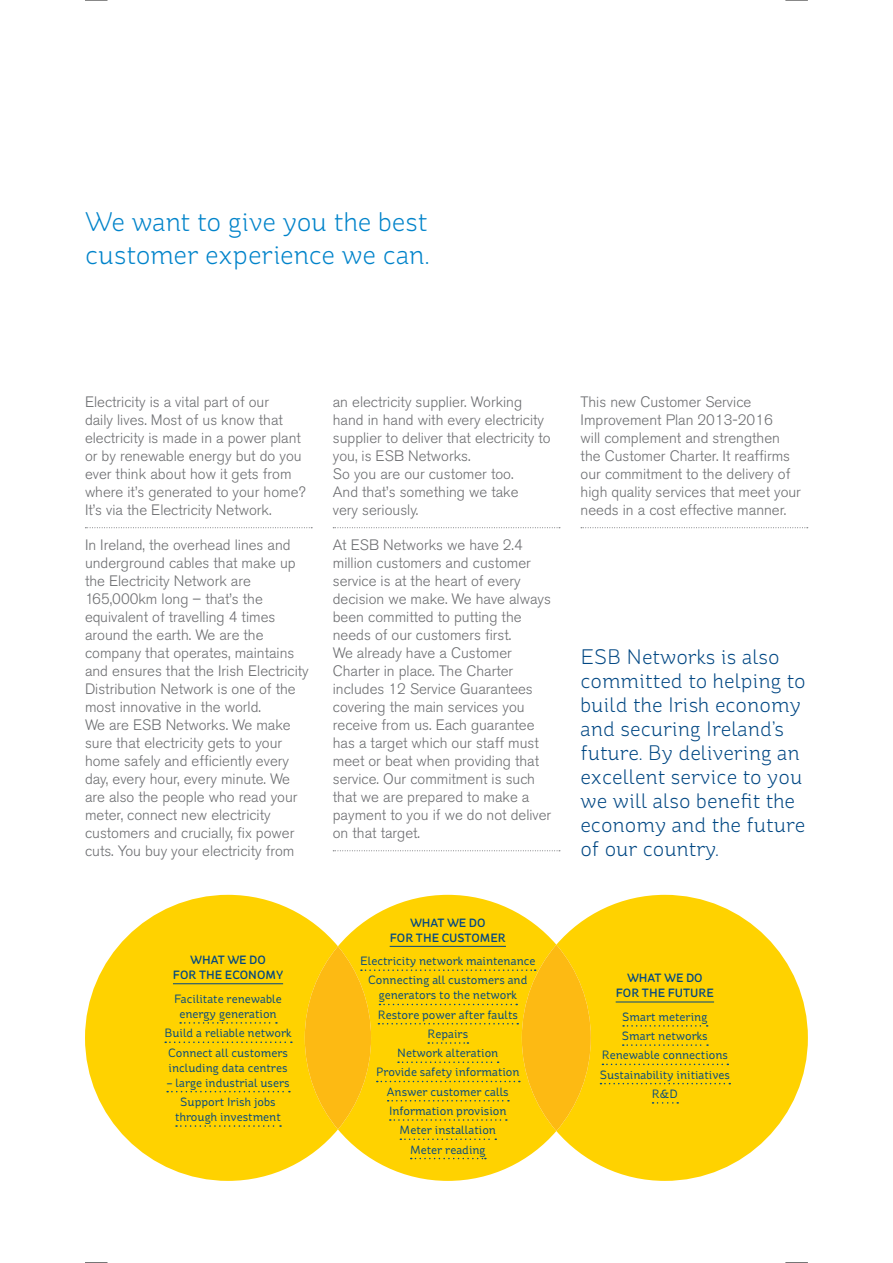
<style>
.page{position:relative;width:893px;height:1263px;background:#fff}
.page>*{position:absolute;margin:0;border:0;box-sizing:border-box;transform-origin:0 0}
.t1{font:300 27px/33px "St Ryde";letter-spacing:-.01em;color:#0083ca}
.t2{font:300 21px/24px "St Ryde";color:#004783}
.t3{font:300 15px/18px "Akzidenz Grotesk BE";color:#6d6e71}
.t4{font:12px/19.2px "St Ryde";color:#004783;text-align:center}
.t5{font:500 12px/15px "St Ryde";color:#004783;text-align:center}
</style>
<div class="page">
<svg style="left:85px;top:0;width:23px;height:1px"></svg>
<svg style="left:85px;top:1262px;width:23px;height:1px"></svg>
<svg style="left:85px;top:895px;width:253px;height:286px;fill:#ffd200"></svg>
<hr style="left:173px;top:983px;width:110px;height:1px;background:#004783">
<svg style="left:180px;top:1022px;width:97px;height:2px"></svg>
<svg style="left:165px;top:1041px;width:127px;height:2px"></svg>
<svg style="left:167px;top:1091px;width:123px;height:1px"></svg>
<svg style="left:176px;top:1125px;width:105px;height:2px"></svg>
<svg style="left:85px;top:527px;width:227px;height:1px"></svg>
<svg style="left:333px;top:527px;width:227px;height:1px"></svg>
<svg style="left:333px;top:850px;width:227px;height:1px"></svg>
<svg style="left:581px;top:527px;width:227px;height:1px"></svg>
<svg style="left:338px;top:895px;width:218px;height:286px;background:#fed722"></svg>
<div style="left:305px;top:946px;width:66px;height:183px;background:#fdba13;border-radius:50%"></div>
<svg style="left:556px;top:895px;width:252px;height:286px;fill:#ffd200"></svg>
<div style="left:522px;top:945px;width:69px;height:186px;background:#fdba13;border-radius:50%"></div>
<hr style="left:390px;top:946px;width:116px;height:1px;background:#004783">
<svg style="left:361px;top:969px;width:175px;height:2px"></svg>
<svg style="left:379px;top:1004px;width:138px;height:1px"></svg>
<svg style="left:378px;top:1023px;width:140px;height:1px"></svg>
<svg style="left:428px;top:1042px;width:40px;height:2px"></svg>
<svg style="left:398px;top:1061px;width:101px;height:2px"></svg>
<svg style="left:377px;top:1081px;width:143px;height:1px"></svg>
<svg style="left:388px;top:1100px;width:121px;height:1px"></svg>
<svg style="left:390px;top:1119px;width:117px;height:2px"></svg>
<svg style="left:400px;top:1138px;width:96px;height:2px"></svg>
<svg style="left:411px;top:1158px;width:75px;height:1px"></svg>
<hr style="left:616px;top:1001px;width:98px;height:1px;background:#004783">
<svg style="left:623px;top:1025px;width:85px;height:1px"></svg>
<svg style="left:623px;top:1044px;width:85px;height:2px"></svg>
<svg style="left:602px;top:1064px;width:126px;height:1px"></svg>
<svg style="left:600px;top:1083px;width:130px;height:1px"></svg>
<svg style="left:652px;top:1102px;width:26px;height:2px"></svg>
<svg style="left:785px;top:0;width:23px;height:1px"></svg>
<svg style="left:785px;top:1262px;width:23px;height:1px"></svg>
<h1 class="t1" style="left:85px;top:206px;width:346px">We want to give you the best customer experience we can.</h1>
<p class="t3" style="left:85px;top:393px;width:222px">Electricity is a vital part of our<br>daily lives. Most of us know that electricity is made in a power plant or by renewable energy but do you ever think about how it gets from where it’s generated to your home?<br>It’s via the Electricity Network.</p>
<p class="t3" style="left:85px;top:536px;width:225px">In Ireland, the overhead lines and underground cables that make up the Electricity Network are<br>165,000km long – that’s the equivalent of travelling 4 times around the earth. We are the company that operates, maintains and ensures that the Irish Electricity<br>Distribution Network is one of the most innovative in the world.<br>We are ESB Networks. We make sure that electricity gets to your home safely and efficiently every day, every hour, every minute. We are also the people who read your meter, connect new electricity customers and crucially, fix power cuts. You buy your electricity from</p>
<p class="t5" style="left:173px;top:953px;width:112px">WHAT WE DO<br>FOR THE ECONOMY</p>
<p class="t4" style="left:174px;top:991px;width:109px;line-height:15px">facilitate renewable energy generation</p>
<p class="t4" style="left:164px;top:1023px;width:129px">Build a reliable network connect all customers</p>
<p class="t4" style="left:169px;top:1058px;width:120px">including data centres</p>
<p class="t4" style="left:166px;top:1073px;width:125px">– large industrial users<br>Support Irish jobs</p>
<p class="t4" style="left:175px;top:1107px;width:107px">through investment</p>
<p class="t3" style="left:333px;top:393px;width:219px">an electricity supplier. Working hand in hand with every electricity supplier to deliver that electricity to you, is ESB Networks.<br>So you are our customer too.<br>And that’s something we take<br>very seriously.</p>
<p class="t3" style="left:333px;top:536px;width:220px">At ESB Networks we have 2.4 million customers and customer service is at the heart of every decision we make. We have always been committed to putting the needs of our customers first.<br>We already have a Customer<br>Charter in place. The Charter includes 12 Service Guarantees covering the main services you receive from us. Each guarantee has a target which our staff must meet or beat when providing that service. Our commitment is such that we are prepared to make a payment to you if we do not deliver on that target.</p>
<p class="t5" style="left:390px;top:915px;width:118px">WHAT WE DO<br>FOR THE CUSTOMER</p>
<p class="t4" style="left:360px;top:951px;width:177px">Electricity network maintenance connecting all customers and</p>
<p class="t4" style="left:376px;top:986px;width:145px">generators to the network restore power after faults repairs<br>network alteration<br>Provide safety information answer customer calls<br>Information provision meter installation<br>meter reading</p>
<p class="t3" style="left:581px;top:393px;width:222px">This new Customer Service<br>Improvement Plan 2013-2016<br>will complement and strengthen the Customer Charter. It reaffirms our commitment to the delivery of high quality services that meet your needs in a cost effective manner.</p>
<h2 class="t2" style="left:580px;top:644px;width:227px">ESB Networks is also committed to helping to build the Irish economy and securing Ireland’s future. By delivering an excellent service to you we will also benefit the economy and the future of our country.</h2>
<p class="t5" style="left:616px;top:971px;width:100px">WHAT WE DO<br>FOR THE FUTURE</p>
<p class="t4" style="left:600px;top:1007px;width:132px">Smart metering<br>Smart networks renewable connections<br>Sustainability initiatives r&amp;D</p>
</div>
